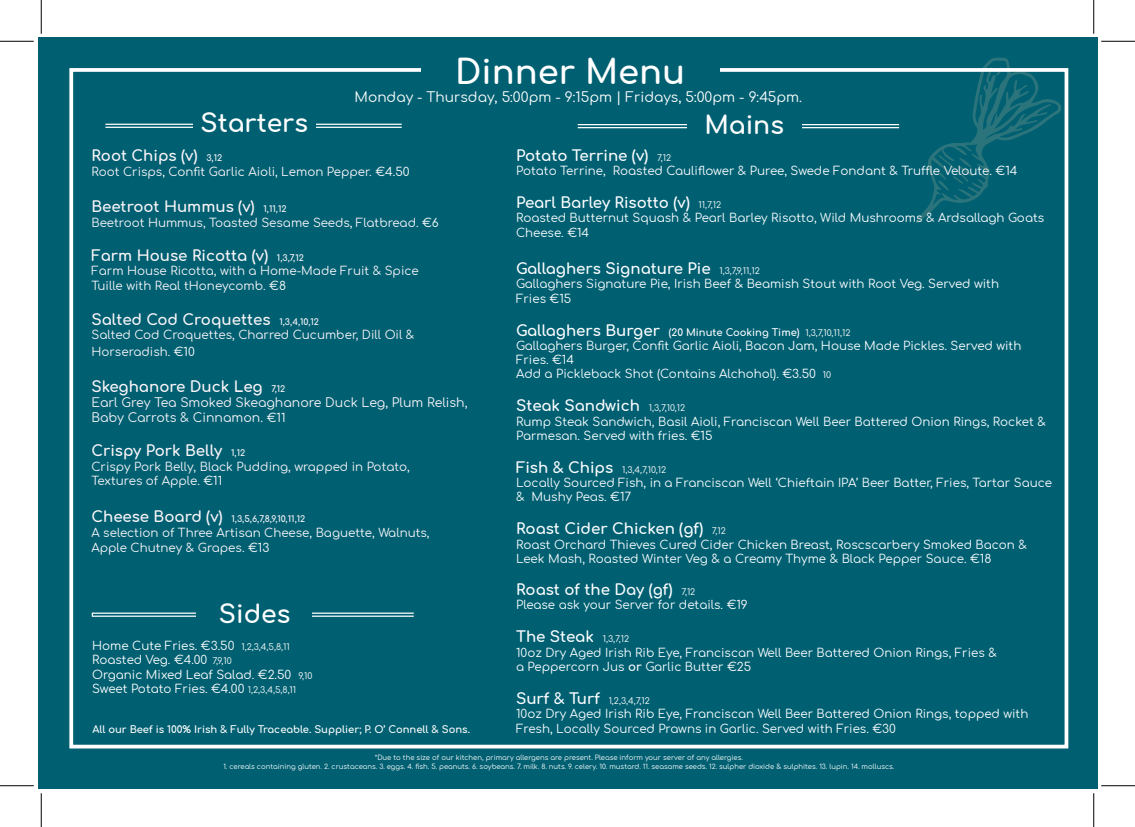
<style>
.page{position:relative;width:1135px;height:827px;background:#fff}
.page>*{position:absolute;margin:0;border:0;box-sizing:border-box;transform-origin:0 0}
.t1{font:700 33.75px "Comfortaa";color:#fff}
.t2{font:700 25px "Comfortaa";color:#fff}
.t3{font:700 15px "Comfortaa";color:#fcfdff}
.t4{font:700 15px "Comfortaa";color:#fbf5f9}
.t5{font:13.75px "Comfortaa";color:#fff}
.t6{font:12.5px/15px "Comfortaa";color:#fbf5f9}
.t7{font:11.88px/14.2px "Comfortaa";color:#fcfdff}
.t8{font:11.88px/15px "Comfortaa";color:#fbf5f9}
.t9{font:11.88px/14.2px "Comfortaa";color:#fff}
.t10{font:700 10px "Comfortaa";color:#fff}
.t11{font:700 10px "Comfortaa";color:#fcfdff}
.t12{font:8.75px "Comfortaa";color:#fff}
.t13{font:700 8.75px "Comfortaa";color:#fbf5f9}
.t14{font:6.88px "Comfortaa";color:#fff}
.s1{font-size:8.75px}
.s2{color:#fff}
.s3{font-size:11.88px;color:#fff}
.s4{font-size:15px}
.s5{font-weight:400;font-size:8.75px;color:#fff}
.s6{font-size:8.75px;color:#fff}
.s7{font-weight:700;font-size:15px;color:#fcfdff}
.s8{font-weight:700}
</style>
<div class="page">
<div style="left:38px;top:38px;width:1059px;height:751px;background:#006072"></div>
<hr style="left:105px;top:124px;width:297px;height:1px;background:#fff">
<hr style="left:105px;top:127px;width:297px;height:1px;background:#fff">
<div style="left:92px;top:612px;width:322px;height:5px;border:1px solid #fff"></div>
<div style="left:193px;top:114px;width:122px;height:20px;background:#006072"></div>
<div style="left:196px;top:603px;width:116px;height:20px;background:#006072"></div>
<svg style="left:916px;top:58px;width:145px;height:165px"></svg>
<div style="left:69px;top:68px;width:999px;height:680px;border:4px solid #fff"></div>
<div style="left:421px;top:57px;width:299px;height:23px;background:#006072"></div>
<hr style="left:578px;top:124px;width:321px;height:1px;background:#fff">
<hr style="left:578px;top:127px;width:321px;height:1px;background:#fff">
<div style="left:687px;top:114px;width:114px;height:20px;background:#006072"></div>
<hr style="left:0;top:41px;width:34px;height:1px;background:#000">
<hr style="left:1101px;top:41px;width:34px;height:1px;background:#000">
<hr style="left:0;top:785px;width:34px;height:1px;background:#000">
<hr style="left:1101px;top:785px;width:34px;height:1px;background:#000">
<hr style="left:41px;top:0;width:1px;height:34px;background:#000">
<hr style="left:41px;top:793px;width:1px;height:34px;background:#000">
<hr style="left:1093px;top:0;width:1px;height:34px;background:#000">
<hr style="left:1093px;top:793px;width:1px;height:34px;background:#000">
<h1 class="t1" style="left:455px;top:41px;width:232px">Dinner Menu</h1>
<h2 class="t2" style="left:200px;top:100px;width:109px">Starters</h2>
<p class="t5" style="left:354px;top:84px;width:449px">Monday - Thursday, 5:00pm - 9:15pm | Fridays, 5:00pm - 9:45pm.</p>
<h2 class="t2" style="left:704px;top:102px;width:81px">Mains</h2>
<p class="t4" style="left:91px;top:142px;width:132px">Root Chips (v) <span class="s1">3,12</span></p>
<p class="t8" style="left:91px;top:163px;width:320px">Root Crisps, Confit Garlic Aioli, Lemon Pepper. <span class="s2">€4.50</span></p>
<p class="t4" style="left:91px;top:193px;width:197px">Beetroot Hummus (v) <span class="s1">1,11,12</span></p>
<p class="t8" style="left:91px;top:213px;width:349px">Beetroot Hummus, Toasted Sesame Seeds, Flatbread. <span class="s2">€6</span></p>
<p class="t4" style="left:91px;top:242px;width:214px">Farm House Ricotta (v) <span class="s1">1,3,7,12</span></p>
<p class="t8" style="left:91px;top:262px;width:329px">Farm House Ricotta, with a Home-Made Fruit &amp; Spice<br>Tuille with Real tHoneycomb. <span class="s2">€8</span></p>
<p class="t4" style="left:91px;top:306px;width:229px">Salted Cod Croquettes <span class="s1">1,3,4,10,12</span></p>
<p class="t8" style="left:91px;top:325px;width:324px;line-height:16.5px">Salted Cod Croquettes, Charred Cucumber, Dill Oil &amp;<br>Horseradish. <span class="s2">€10</span></p>
<p class="t4" style="left:91px;top:372px;width:195px">Skeghanore Duck Leg <span class="s1">7,12</span></p>
<p class="t6" style="left:91px;top:393px;width:378px">Earl Grey Tea Smoked Skeaghanore Duck Leg, Plum Relish,<br>Baby Carrots &amp; Cinnamon. <span class="s3">€11</span></p>
<p class="t4" style="left:91px;top:437px;width:155px">Crispy Pork Belly <span class="s1">1,12</span></p>
<p class="t8" style="left:91px;top:457px;width:320px;line-height:14.2px">Crispy Pork Belly, Black Pudding, wrapped in Potato,<br>Textures of Apple. <span class="s2">€11</span></p>
<p class="t13" style="left:91px;top:511px;width:215px"><span class="s4">Cheese Board (v)</span> 1,3,5,6,7,8,9,10,11,12</p>
<p class="t8" style="left:91px;top:523px;width:340px">A selection of Three Artisan Cheese, Baguette, Walnuts,<br>Apple Chutney &amp; Grapes. <span class="s2">€13</span></p>
<h2 class="t2" style="left:219px;top:591px;width:73px">Sides</h2>
<p class="t9" style="left:92px;top:637px;width:222px">Home Cute Fries. €3.50 <span class="s1">1,2,3,4,5,8,11<br></span>Roasted Veg. €4.00 <span class="s1">7,9,10<br></span>Organic Mixed Leaf Salad. €2.50 <span class="s1">9,10<br></span>Sweet Potato Fries. €4.00 <span class="s1">1,2,3,4,5,8,11</span></p>
<p class="t10" style="left:92px;top:720px;width:379px">All our Beef is 100% Irish &amp; Fully Traceable. Supplier; P. O’ Connell &amp; Sons.</p>
<p class="t3" style="left:516px;top:141px;width:157px">Potato Terrine (v) <span class="s5">7,12</span></p>
<p class="t7" style="left:516px;top:162px;width:503px">Potato Terrine, Roasted Cauliflower &amp; Puree, Swede Fondant &amp; Truffle Veloute. <span class="s2">€14</span></p>
<p class="t3" style="left:516px;top:189px;width:207px">Pearl Barley Risotto (v) <span class="s5">11,7,12</span></p>
<p class="t7" style="left:516px;top:209px;width:530px">Roasted Butternut Squash &amp; Pearl Barley Risotto, Wild Mushrooms &amp; Ardsallagh Goats<br>Cheese. <span class="s2">€14</span></p>
<p class="t3" style="left:516px;top:255px;width:245px">Gallaghers Signature Pie <span class="s5">1,3,7,9,11,12</span></p>
<p class="t7" style="left:516px;top:275px;width:484px">Gallaghers Signature Pie, Irish Beef &amp; Beamish Stout with Root Veg. Served with<br>Fries <span class="s2">€15</span></p>
<p class="t11" style="left:516px;top:323px;width:336px"><span class="s4">Gallaghers Burger</span> (20 Minute Cooking Time) <span class="s5">1,3,7,10,11,12</span></p>
<p class="t7" style="left:516px;top:337px;width:507px">Gallaghers Burger, Confit Garlic Aioli, Bacon Jam, House Made Pickles. Served with<br>Fries. <span class="s2">€14<br></span>Add a Pickleback Shot (Contains Alchohol). <span class="s2">€3.50</span> <span class="s6">10</span></p>
<p class="t3" style="left:516px;top:392px;width:171px">Steak Sandwich <span class="s5">1,3,7,10,12</span></p>
<p class="t7" style="left:516px;top:412px;width:531px">Rump Steak Sandwich, Basil Aioli, Franciscan Well Beer Battered Onion Rings, Rocket &amp;<br>Parmesan. Served with fries. <span class="s2">€15</span></p>
<p class="t12" style="left:516px;top:462px;width:152px"><span class="s7">Fish &amp; Chips</span> 1,3,4,7,10,12</p>
<p class="t7" style="left:516px;top:474px;width:538px">Locally Sourced Fish, in a Franciscan Well ‘Chieftain IPA’ Beer Batter, Fries, Tartar Sauce &amp; Mushy Peas. <span class="s2">€17</span></p>
<p class="t3" style="left:516px;top:515px;width:211px">Roast Cider Chicken (gf) <span class="s5">7,12</span></p>
<p class="t7" style="left:516px;top:535px;width:512px">Roast Orchard Thieves Cured Cider Chicken Breast, Roscscarbery Smoked Bacon &amp;<br>Leek Mash, Roasted Winter Veg &amp; a Creamy Thyme &amp; Black Pepper Sauce. <span class="s2">€18</span></p>
<p class="t3" style="left:516px;top:576px;width:181px">Roast of the Day (gf) <span class="s5">7,12</span></p>
<p class="t7" style="left:516px;top:596px;width:233px">Please ask your Server for details. <span class="s2">€19</span></p>
<p class="t3" style="left:516px;top:623px;width:115px">The Steak <span class="s5">1,3,7,12</span></p>
<p class="t7" style="left:516px;top:643px;width:482px">10oz Dry Aged Irish Rib Eye, Franciscan Well Beer Battered Onion Rings, Fries &amp; a Peppercorn Jus <span class="s8">or</span> Garlic Butter <span class="s2">€25</span></p>
<p class="t12" style="left:516px;top:693px;width:135px"><span class="s7">Surf &amp; Turf</span> 1,2,3,4,7,12</p>
<p class="t7" style="left:516px;top:704px;width:514px;line-height:15px">10oz Dry Aged Irish Rib Eye, Franciscan Well Beer Battered Onion Rings, topped with<br>Fresh, Locally Sourced Prawns in Garlic. Served with Fries. <span class="s2">€30</span></p>
<p class="t14" style="left:375px;top:751px;width:370px">*Due to the size of our kitchen, primary allergens are present. Please inform your server of any allergies.</p>
<p class="t14" style="left:223px;top:760px;width:672px">1. cereals containing gluten. 2. crustaceans. 3. eggs. 4. fish. 5. peanuts. 6. soybeans. 7. milk. 8. nuts. 9. celery. 10. mustard. 11. seasame seeds. 12. sulpher dioxide &amp; sulphites. 13. lupin. 14. molluscs.</p>
</div>
